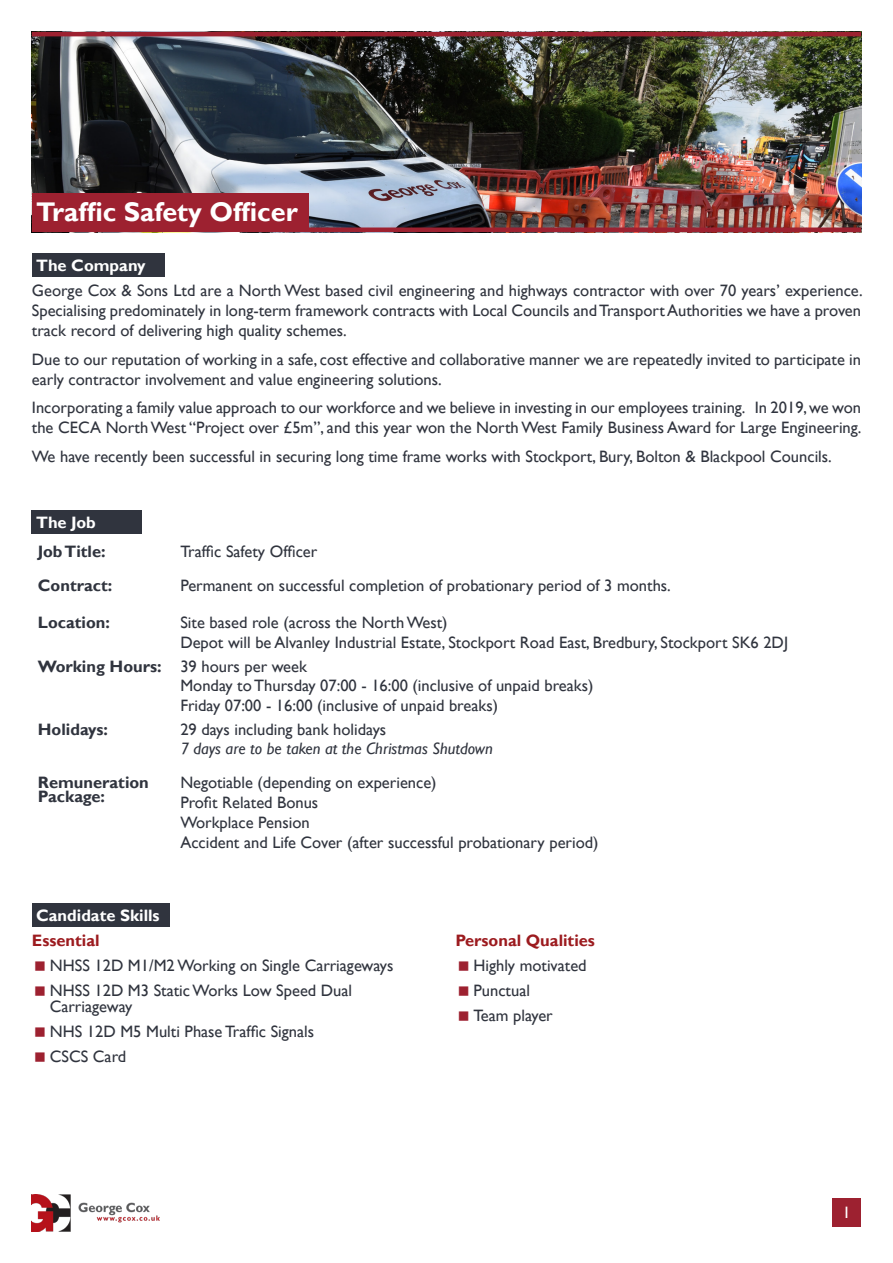
<style>
.page{position:relative;width:893px;height:1263px;background:#fff}
.page>*{position:absolute;margin:0;border:0;box-sizing:border-box;transform-origin:0 0}
.Heading2{font:700 27px "Gill Sans";color:#fff}
.t1{font:16.5px/19.8px "Gill Sans";color:#30343e}
.t2{font:700 16.5px/13.5px "Gill Sans";color:#30343e}
.t3{font:italic 16.5px "Gill Sans";color:#30343e}
.t4{font:700 16.5px "Gill Sans";color:#fff}
.Heading2-2{font:700 16.5px "Gill Sans";color:#9c1b1f}
.t5{font:16.5px "Gill Sans";color:#fff}
</style>
<div class="page">
<div style="left:832px;top:1198px;width:29px;height:29px;background:#9d2130"></div>
<img style="left:32px;top:36px;width:829px;height:191px">
<div style="left:32px;top:193px;width:276px;height:37px;background:#9d2130"></div>
<hr style="left:32px;top:32px;width:829px;height:4px;background:#9d2130">
<div style="left:32px;top:227px;width:829px;height:5px;background:#9d2130"></div>
<svg style="left:32px;top:1194px;width:128px;height:37px"></svg>
<div style="left:32px;top:510px;width:110px;height:24px;background:#30343e"></div>
<div style="left:32px;top:254px;width:132px;height:23px;background:#30343e"></div>
<div style="left:32px;top:904px;width:137px;height:23px;background:#30343e"></div>
<p class="Heading2" style="left:36px;top:195px;width:263px">Traffic Safety Officer</p>
<p class="t4" style="left:36px;top:255px;width:111px">The Company</p>
<p class="t1" style="left:32px;top:281px;width:832px;text-align:justify">George Cox &amp; Sons Ltd are a North West based civil engineering and highways contractor with over 70 years’ experience.<br>Specialising predominately in long-term framework contracts with Local Councils and Transport Authorities we have a proven track record of delivering high quality schemes.</p>
<p class="t1" style="left:32px;top:350px;width:831px">Due to our reputation of working in a safe, cost effective and collaborative manner we are repeatedly invited to participate in early contractor involvement and value engineering solutions.</p>
<p class="t1" style="left:32px;top:398px;width:831px">Incorporating a family value approach to our workforce and we believe in investing in our employees training. In 2019, we won the CECA North West “Project over £5m”, and this year won the North West Family Business Award for Large Engineering.</p>
<p class="t1" style="left:32px;top:447px;width:801px">We have recently been successful in securing long time frame works with Stockport, Bury, Bolton &amp; Blackpool Councils.</p>
<p class="t4" style="left:36px;top:512px;width:61px">The Job</p>
<p class="t2" style="left:38px;top:546px;width:69px">Job Title:</p>
<p class="t1" style="left:180px;top:542px;width:139px">Traffic Safety Officer</p>
<p class="t2" style="left:38px;top:580px;width:76px">Contract:</p>
<p class="t1" style="left:180px;top:576px;width:492px">Permanent on successful completion of probationary period of 3 months.</p>
<p class="t2" style="left:38px;top:616px;width:74px">Location:</p>
<p class="t1" style="left:180px;top:613px;width:269px">Site based role (across the North West)</p>
<p class="t1" style="left:180px;top:633px;width:609px">Depot will be Alvanley Industrial Estate, Stockport Road East, Bredbury, Stockport SK6 2DJ</p>
<p class="t2" style="left:38px;top:660px;width:125px">Working Hours:</p>
<p class="t1" style="left:180px;top:656px;width:128px">39 hours per week</p>
<p class="t1" style="left:180px;top:676px;width:415px">Monday to Thursday 07:00 - 16:00 (inclusive of unpaid breaks)</p>
<p class="t1" style="left:180px;top:696px;width:319px">Friday 07:00 - 16:00 (inclusive of unpaid breaks)</p>
<p class="t2" style="left:38px;top:723px;width:72px">Holidays:</p>
<p class="t1" style="left:180px;top:719px;width:207px">29 days including bank holidays</p>
<p class="t3" style="left:180px;top:739px;width:314px">7 days are to be taken at the Christmas Shutdown</p>
<p class="t2" style="left:38px;top:776px;width:113px">Remuneration<br>Package:</p>
<p class="t1" style="left:180px;top:773px;width:258px">Negotiable (depending on experience)</p>
<p class="t1" style="left:180px;top:793px;width:139px">Profit Related Bonus</p>
<p class="t1" style="left:180px;top:813px;width:131px">Workplace Pension</p>
<p class="t1" style="left:180px;top:833px;width:420px">Accident and Life Cover (after successful probationary period)</p>
<p class="t4" style="left:36px;top:905px;width:125px">Candidate Skills</p>
<p class="Heading2-2" style="left:32px;top:930px;width:69px">Essential</p>
<p class="t1" style="left:50px;top:955px;width:345px">NHSS 12D M1/M2 Working on Single Carriageways</p>
<p class="t1" style="left:50px;top:982px;width:304px;line-height:16.5px">NHSS 12D M3 Static Works Low Speed Dual<br>Carriageway</p>
<p class="t1" style="left:50px;top:1022px;width:266px">NHS 12D M5 Multi Phase Traffic Signals</p>
<p class="t1" style="left:50px;top:1047px;width:78px">CSCS Card</p>
<p class="Heading2-2" style="left:455px;top:930px;width:141px">Personal Qualities</p>
<p class="t1" style="left:473px;top:955px;width:115px">Highly motivated</p>
<p class="t1" style="left:473px;top:980px;width:58px">Punctual</p>
<p class="t1" style="left:473px;top:1005px;width:81px">Team player</p>
<p class="t5" style="left:843px;top:1203px;width:10px">1</p>
</div>
